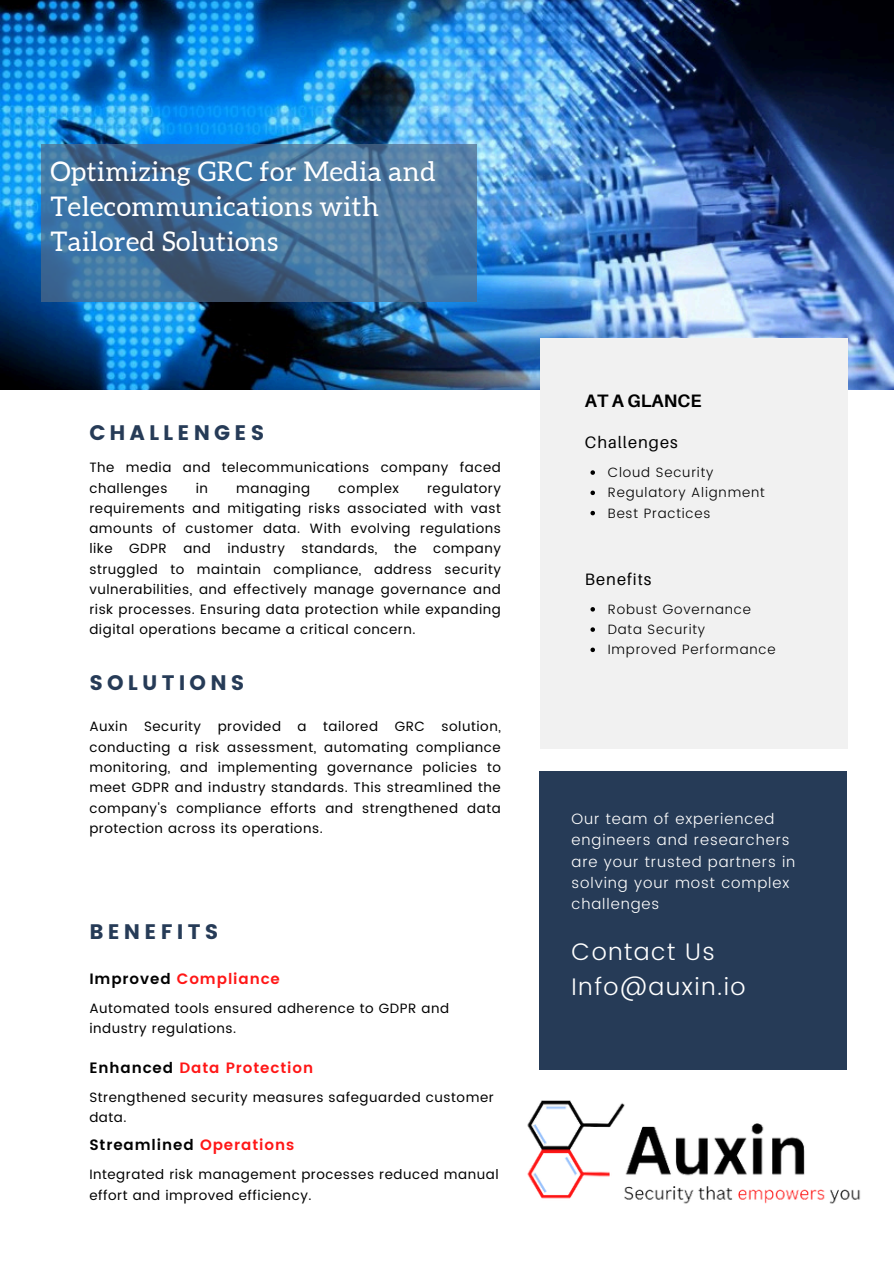
<style>
.page{position:relative;width:894px;height:1264px;background:#fff}
.page>*{position:absolute;margin:0;border:0;box-sizing:border-box;transform-origin:0 0}
.t1{font:27px/34.8px "Aleo";letter-spacing:.02em;color:#fff}
.t2{font:300 24px "Poppins";letter-spacing:.06em;color:#fff}
.t3{font:21px "Poppins";letter-spacing:.2em;color:#263b57}
.t4{font:700 18px "Aileron";color:#000}
.t5{font:16.5px "Aileron";letter-spacing:.06em;color:#000}
.t6{font:300 15px/21.3px "Poppins";letter-spacing:.06em;color:#fff}
.t7{font:600 15px "Poppins";letter-spacing:.06em;color:#ff1616}
.t8{font:600 15px "Poppins";letter-spacing:.06em;color:#000}
.t9{font:13.5px/20.2px "Poppins";letter-spacing:.04em;color:#000}
.t10{font:300 13.5px "Poppins";letter-spacing:.06em;color:#000}
.s1{color:#000}
.s2{color:#ff1616}
</style>
<div class="page">
<img style="left:0;top:0;width:893px;height:389px">
<div style="left:539px;top:338px;width:308px;height:411px;background:#f1f1f1"></div>
<div style="left:539px;top:771px;width:307px;height:298px;background:#263b57"></div>
<svg style="left:41px;top:144px;width:435px;height:157px"></svg>
<img style="left:527px;top:1100px;width:334px;height:104px">
<svg style="left:590px;top:607px;width:4px;height:4px"></svg>
<svg style="left:590px;top:627px;width:4px;height:5px"></svg>
<svg style="left:590px;top:647px;width:4px;height:5px"></svg>
<svg style="left:590px;top:470px;width:4px;height:5px"></svg>
<svg style="left:590px;top:490px;width:4px;height:5px"></svg>
<svg style="left:590px;top:511px;width:4px;height:4px"></svg>
<p class="t1" style="left:50px;top:156px;width:386px">Optimizing GRC for Media and<br>Telecommunications with<br>Tailored Solutions</p>
<h3 class="t3" style="left:89px;top:420px;width:176px">CHALLENGES</h3>
<p class="t9" style="left:89px;top:457px;width:413px">The media and telecommunications company faced challenges</p>
<p class="t9" style="left:196px;top:478px;width:14px">in</p>
<p class="t9" style="left:236px;top:478px;width:75px">managing</p>
<p class="t9" style="left:338px;top:478px;width:62px">complex</p>
<p class="t9" style="left:89px;top:478px;width:413px;text-align:justify;text-indent:337px">regulatory requirements and mitigating risks associated with vast amounts of customer data. With evolving regulations like GDPR and industry standards, the company struggled to maintain compliance, address security vulnerabilities, and effectively manage governance and risk processes. Ensuring data protection while expanding digital operations became a critical concern.</p>
<h2 class="t3" style="left:89px;top:670px;width:157px">SOLUTIONS</h2>
<p class="t9" style="left:89px;top:716px;width:413px;text-align:justify">Auxin Security provided a tailored GRC solution, conducting a risk assessment, automating compliance monitoring, and implementing governance policies to meet GDPR and industry standards. This streamlined the company's compliance efforts and strengthened data protection across its operations.</p>
<p class="t3" style="left:89px;top:919px;width:131px">BENEFITS</p>
<p class="t7" style="left:89px;top:969px;width:192px"><span class="s1">Improved</span> Compliance</p>
<h6 class="t9" style="left:89px;top:997px;width:361px">Automated tools ensured adherence to GDPR and industry regulations.</h6>
<p class="t7" style="left:89px;top:1059px;width:225px"><span class="s1">Enhanced</span> Data Protection</p>
<h6 class="t9" style="left:89px;top:1087px;width:406px">Strengthened security measures safeguarded customer data.</h6>
<p class="t8" style="left:89px;top:1135px;width:206px">Streamlined <span class="s2">Operations</span></p>
<h6 class="t9" style="left:89px;top:1164px;width:410px">Integrated risk management processes reduced manual effort and improved efficiency.</h6>
<h3 class="t4" style="left:584px;top:389px;width:118px">AT A GLANCE</h3>
<p class="t5" style="left:584px;top:432px;width:94px">Challenges</p>
<p class="t10" style="left:607px;top:464px;width:107px">Cloud Security</p>
<p class="t10" style="left:607px;top:485px;width:158px">Regulatory Alignment</p>
<h3 class="t10" style="left:607px;top:505px;width:104px">Best Practices</h3>
<p class="t5" style="left:584px;top:569px;width:68px">Benefits</p>
<p class="t10" style="left:607px;top:601px;width:145px">Robust Governance</p>
<p class="t10" style="left:607px;top:621px;width:99px">Data Security</p>
<h5 class="t10" style="left:607px;top:641px;width:169px">Improved Performance</h5>
<h4 class="t6" style="left:571px;top:808px;width:225px">Our team of experienced engineers and researchers are your trusted partners in solving your most complex challenges</h4>
<h5 class="t2" style="left:571px;top:937px;width:145px">Contact Us</h5>
<p class="t2" style="left:571px;top:972px;width:175px">Info@auxin.io</p>
</div>
